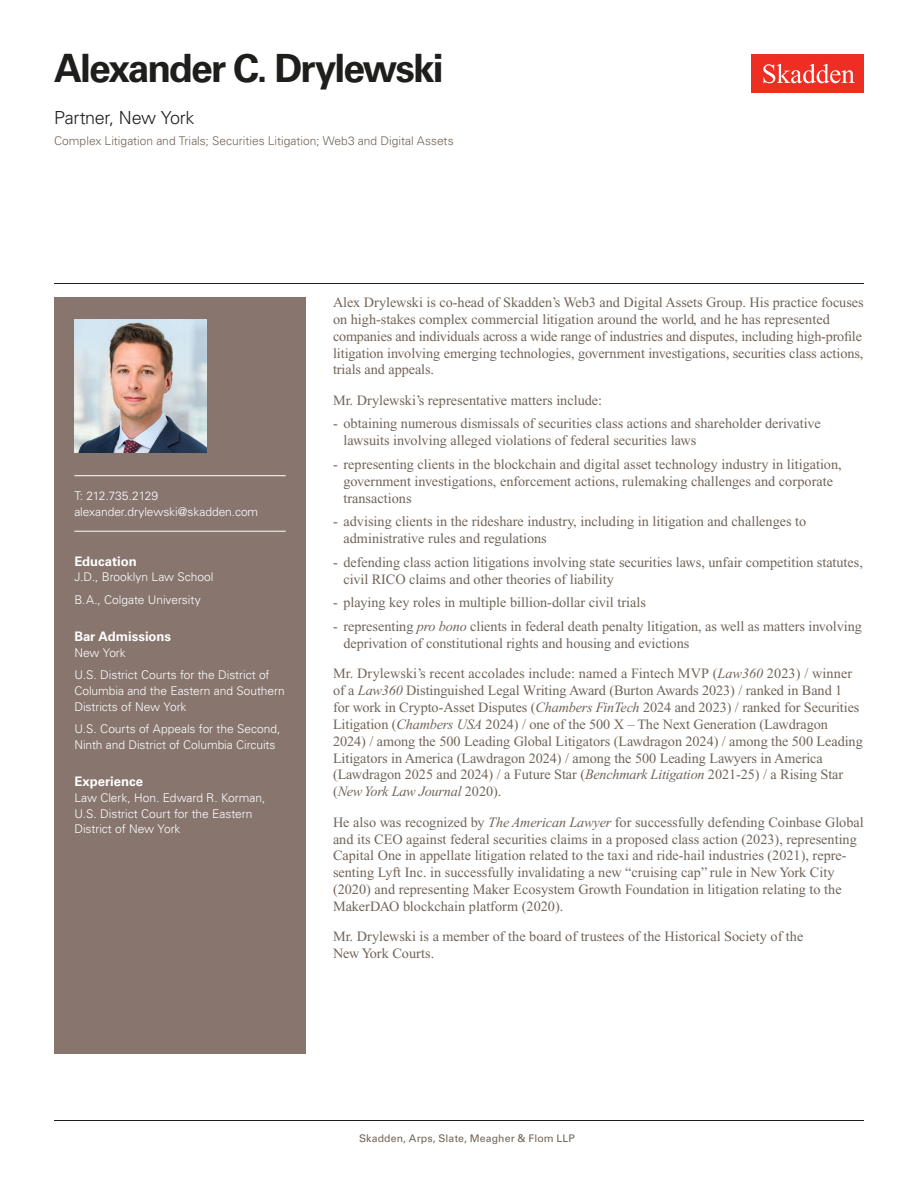
<style>
.page{position:relative;width:918px;height:1188px;background:#fff}
.page>*{position:absolute;margin:0;border:0;box-sizing:border-box;transform-origin:0 0}
.Name{font:700 39px "Univers LT Std";letter-spacing:-.05em;color:#1e1e1d}
.Title_and_Office{font:300 18px "Univers LT Std";letter-spacing:-.02em;color:#1e1e1d}
.Main_Body{font:14.25px/16.8px "Times New Roman PS Std";color:#726458}
.Main_Body_Bulleted{font:14.25px/16.8px "Times New Roman PS Std";color:#726458}
.Bar_Admission_Education{font:700 13.2px "Univers LT Std";color:#fff}
.Sidebar_text{font:300 12px/15.8px "Univers LT Std";letter-spacing:-.005em;color:#fff}
.Practice{font:300 12px "Univers LT Std";color:#726458}
.Email{font:300 12px "Univers LT Std";letter-spacing:-.005em;color:#fff}
.Phone_Number{font:300 12px "Univers LT Std";letter-spacing:-.025em;color:#fff}
.Folio{font:10.5px "Univers LT Std";letter-spacing:.01em;color:#726458}
.s1{font-style:italic}
.s2{font-weight:700;color:#fff}
</style>
<div class="page">
<div style="left:752px;top:54px;width:112px;height:39px;background:#ee2e22"></div>
<svg style="left:763px;top:64px;width:92px;height:19px"></svg>
<div style="left:54px;top:297px;width:252px;height:756px;background:#87756e"></div>
<hr style="left:74px;top:475px;width:212px;height:1px;background:#fff">
<hr style="left:74px;top:531px;width:212px;height:1px;background:#fff">
<img style="left:74px;top:320px;width:132px;height:132px">
<hr style="left:54px;top:1120px;width:810px;height:1px;background:#1e1e1d">
<hr style="left:54px;top:283px;width:810px;height:1px;background:#1e1e1d">
<h1 class="Name" style="left:54px;top:46px;width:391px">Alexander C. Drylewski</h1>
<h2 class="Title_and_Office" style="left:54px;top:107px;width:142px">Partner, New York</h2>
<h3 class="Practice" style="left:54px;top:134px;width:401px">Complex Litigation and Trials; Securities Litigation; Web3 and Digital Assets</h3>
<p class="Phone_Number" style="left:74px;top:489px;width:85px">T: 212.735.2129</p>
<p class="Email" style="left:74px;top:504px;width:185px">alexander.drylewski@skadden.com</p>
<p class="Bar_Admission_Education" style="left:74px;top:553px;width:64px">Education</p>
<p class="Sidebar_text" style="left:74px;top:569px;width:141px">J.D., Brooklyn Law School</p>
<p class="Sidebar_text" style="left:74px;top:592px;width:128px">B.A., Colgate University</p>
<p class="Bar_Admission_Education" style="left:74px;top:629px;width:98px">Bar Admissions</p>
<p class="Sidebar_text" style="left:74px;top:645px;width:53px">New York</p>
<p class="Sidebar_text" style="left:74px;top:667px;width:212px">U.S. District Courts for the District of<br>Columbia and the Eastern and Southern<br>Districts of New York</p>
<p class="Sidebar_text" style="left:74px;top:721px;width:208px">U.S. Courts of Appeals for the Second,<br>Ninth and District of Columbia Circuits</p>
<p class="Bar_Admission_Education" style="left:74px;top:774px;width:70px">Experience</p>
<p class="Sidebar_text" style="left:74px;top:790px;width:193px">Law Clerk, Hon. Edward R. Korman,<br>U.S. District Court for the Eastern<br>District of New York</p>
<p class="Main_Body" style="left:333px;top:294px;width:532px">Alex Drylewski is co-head of Skadden’s Web3 and Digital Assets Group. His practice focuses on high-stakes complex commercial litigation around the world, and he has represented companies and individuals across a wide range of industries and disputes, including high-profile litigation involving emerging technologies, government investigations, securities class actions, trials and appeals.</p>
<p class="Main_Body" style="left:333px;top:392px;width:271px">Mr. Drylewski’s representative matters include:</p>
<p class="Main_Body_Bulleted" style="left:344px;top:415px;width:479px;text-indent:-10px">- obtaining numerous dismissals of securities class actions and shareholder derivative lawsuits involving alleged violations of federal securities laws</p>
<p class="Main_Body_Bulleted" style="left:344px;top:456px;width:500px;text-indent:-10px">- representing clients in the blockchain and digital asset technology industry in litigation, government investigations, enforcement actions, rulemaking challenges and corporate transactions</p>
<p class="Main_Body_Bulleted" style="left:344px;top:513px;width:464px;text-indent:-10px">- advising clients in the rideshare industry, including in litigation and challenges to administrative rules and regulations</p>
<p class="Main_Body_Bulleted" style="left:344px;top:554px;width:521px;text-indent:-10px">- defending class action litigations involving state securities laws, unfair competition statutes, civil RICO claims and other theories of liability</p>
<p class="Main_Body_Bulleted" style="left:333px;top:594px;width:314px">- playing key roles in multiple billion-dollar civil trials</p>
<p class="Main_Body_Bulleted" style="left:344px;top:618px;width:520px;text-indent:-10px">- representing <span class="s1">pro bono</span> clients in federal death penalty litigation, as well as matters involving deprivation of constitutional rights and housing and evictions</p>
<p class="Main_Body" style="left:333px;top:665px;width:531px">Mr. Drylewski’s recent accolades include: named a Fintech MVP (<span class="s1">Law360</span> 2023) / winner of a <span class="s1">Law360</span> Distinguished Legal Writing Award (Burton Awards 2023) / ranked in Band 1<br>for work in Crypto-Asset Disputes (<span class="s1">Chambers FinTech</span> 2024 and 2023) / ranked for Securities Litigation (<span class="s1">Chambers USA</span> 2024) / one of the 500 X – The Next Generation (Lawdragon 2024) / among the 500 Leading Global Litigators (Lawdragon 2024) / among the 500 Leading Litigators in America (Lawdragon 2024) / among the 500 Leading Lawyers in America (Lawdragon 2025 and 2024) / a Future Star (<span class="s1">Benchmark Litigation</span> 2021-25) / a Rising Star (<span class="s1">New York Law Journal</span> 2020).</p>
<p class="Main_Body" style="left:333px;top:814px;width:532px">He also was recognized by <span class="s1">The American Lawyer</span> for successfully defending Coinbase Global and its CEO against federal securities claims in a proposed class action (2023), representing Capital One in appellate litigation related to the taxi and ride-hail industries (2021), repre&shy;senting Lyft Inc. in successfully invalidating a new “cruising cap” rule in New York City (2020) and representing Maker Ecosystem Growth Foundation in litigation relating to the MakerDAO blockchain platform (2020).</p>
<p class="Main_Body" style="left:333px;top:928px;width:472px">Mr. Drylewski is a member of the board of trustees of the Historical Society of the<br>New York Courts.</p>
<p class="Folio" style="left:343px;top:1132px;width:233px"><span class="s2">1</span> Skadden, Arps, Slate, Meagher &amp; Flom LLP</p>
</div>
